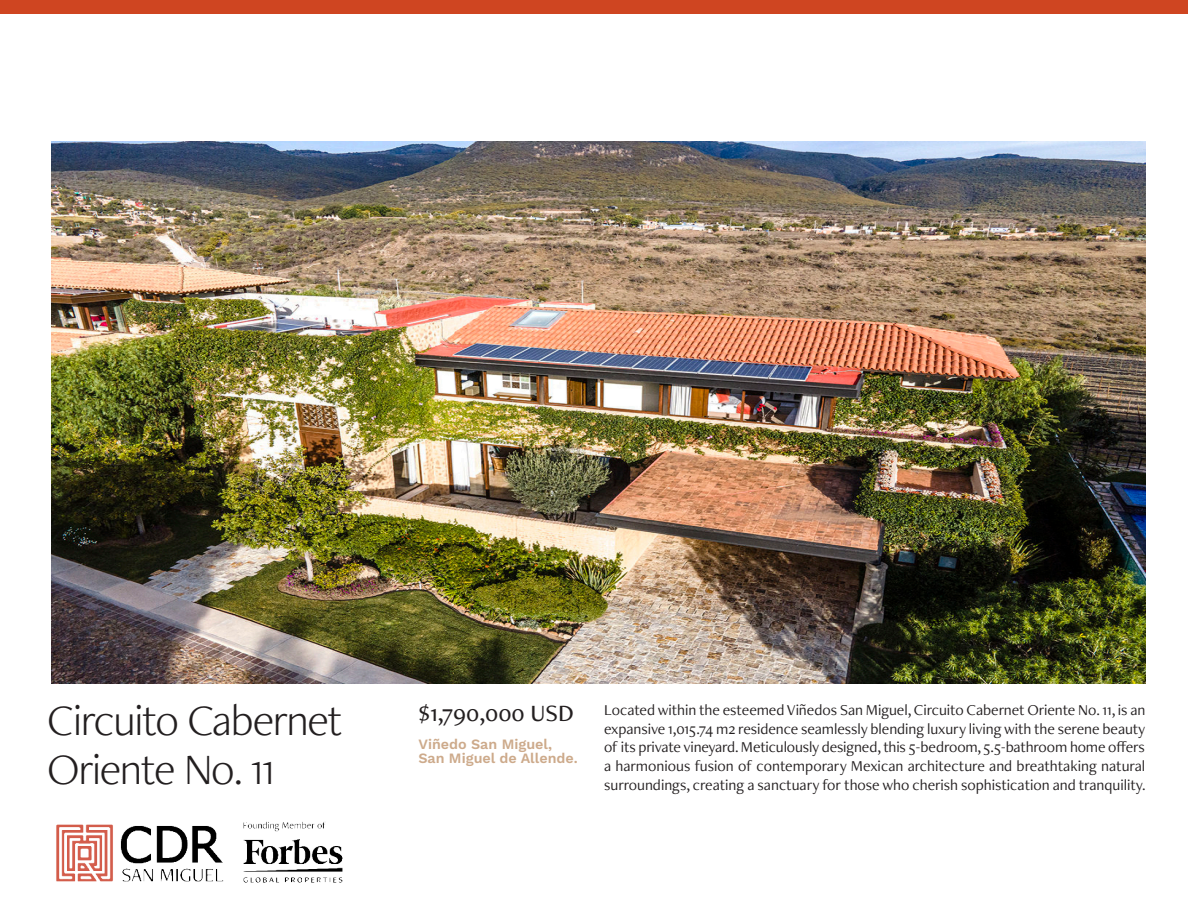
<style>
.page{position:relative;width:1188px;height:918px;background:#fff}
.page>*{position:absolute;margin:0;border:0;box-sizing:border-box;transform-origin:0 0}
.t1{font:300 45px/48.4px "Freight Neo Pro";letter-spacing:-.03em;color:#231f20}
.t2{font:500 24.3px "Freight Neo Pro";color:#231f20}
.t3{font:15.75px/18.9px "Freight Neo Pro";color:#231f20;text-align:justify}
.t4{font:600 14.25px/13.5px "Work Sans";color:#cdaa8b}
</style>
<div class="page">
<img style="left:52px;top:141px;width:1093px;height:542px">
<div style="left:0;top:0;width:1188px;height:13px;background:#cf4521"></div>
<img style="left:56px;top:821px;width:287px;height:62px">
<h1 class="t1" style="left:47px;top:696px;width:297px">Circuito Cabernet<br>Oriente No. 11</h1>
<h2 class="t2" style="left:418px;top:704px;width:157px">$1,790,000 USD</h2>
<p class="t4" style="left:418px;top:739px;width:161px">Viñedo San Miguel,<br>San Miguel de Allende.</p>
<p class="t3" style="left:604px;top:702px;width:543px">Located within the esteemed Viñedos San Miguel, Circuito Cabernet Oriente No. 11, is an expansive 1,015.74 m2 residence seamlessly blending luxury living with the serene beauty of its private vineyard. Meticulously designed, this 5-bedroom, 5.5-bathroom home offers a harmonious fusion of contemporary Mexican architecture and breathtaking natural surroundings, creating a sanctuary for those who cherish sophistication and tranquility.</p>
</div>
